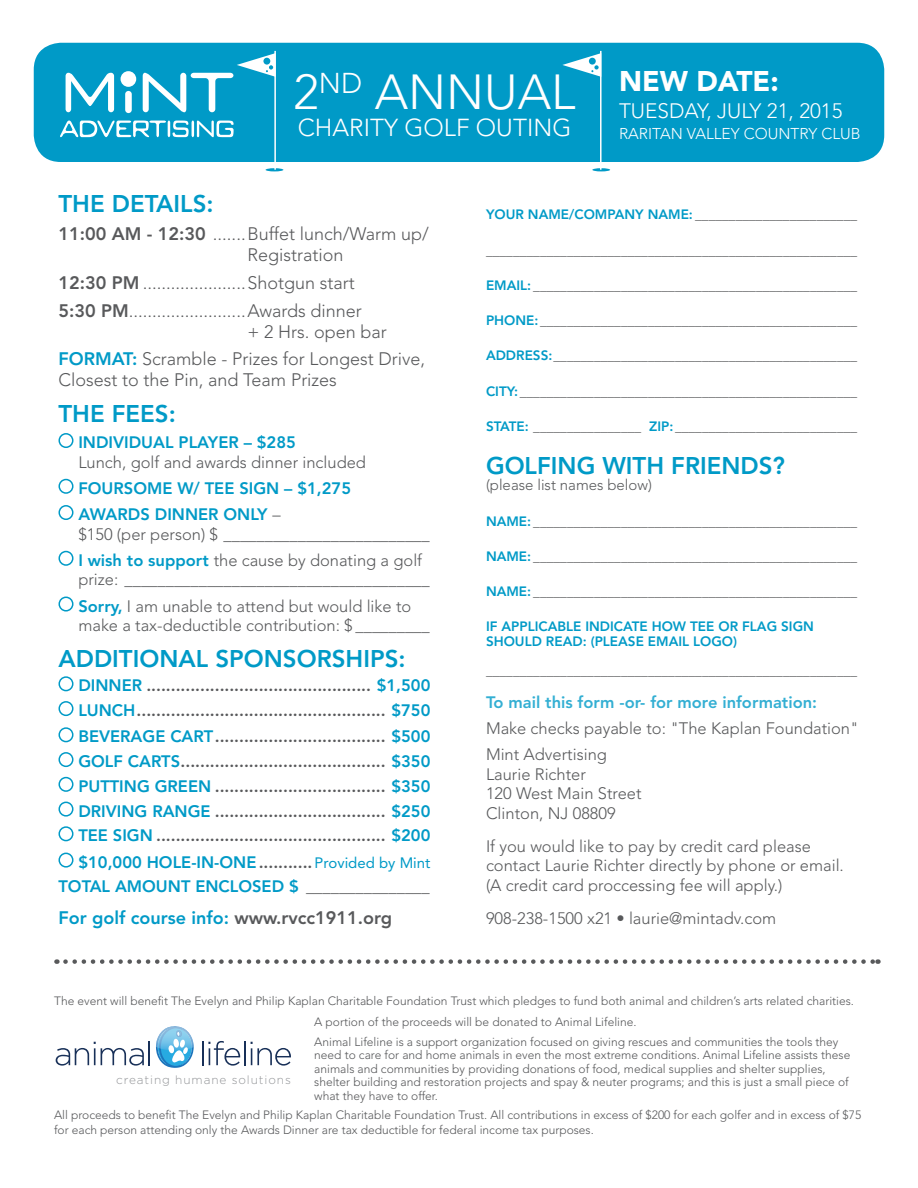
<style>
.page{position:relative;width:918px;height:1188px;background:#fff}
.page>*{position:absolute;margin:0;border:0;box-sizing:border-box;transform-origin:0 0}
.t1{font:300 48.75px "Avenir LT Std";color:#fff}
.t2{font:900 28.35px "Avenir LT Std";color:#fff}
.t3{font:300 24.45px "Avenir LT Std";color:#fff}
.t4{font:800 24px "Avenir LT Std";color:#009ac7}
.t5{font:300 20.85px "Avenir LT Std";color:#fff}
.t6{font:300 18px/27.8px "Avenir LT Std";color:#58595b}
.t7{font:800 18px "Avenir LT Std";color:#009ac7}
.t8{font:300 16.5px/19.5px "Avenir LT Std";color:#58595b}
.t9{font:800 16.5px/24.8px "Avenir LT Std";color:#58595b}
.t10{font:800 16.5px/26.2px "Avenir LT Std";color:#009ac7}
.t11{font:800 16.5px "Avenir LT Std";color:#33afd3}
.t12{font:300 15.6px "Avenir LT Std";color:#fff}
.t13{font:300 15px "Avenir LT Std";color:#58595b}
.t14{font:800 13.5px "Avenir LT Std";color:#58595b}
.t15{font:800 13.5px/15px "Avenir LT Std";color:#009ac7}
.t16{font:300 12px/13.5px "Avenir LT Std";color:#58595b}
.t17{font:300 11.85px "Gotham";letter-spacing:.075em;color:#939598}
.s1{font-weight:800}
.s2{font-weight:800;color:#009ac7}
.s3{font-weight:300;color:#58595b}
.s4{color:#009ac7}
.s5{color:#58595b}
.s6{font-weight:400;font-size:15px}
</style>
<div class="page">
<div style="left:34px;top:43px;width:850px;height:119px;background:#009ac7;border-radius:27px"></div>
<svg style="left:66px;top:73px;width:48px;height:39px"></svg>
<div style="left:125px;top:91px;width:7px;height:22px;background:#fff;border-radius:3px"></div>
<svg style="left:60px;top:121px;width:174px;height:16px"></svg>
<div style="left:121px;top:71px;width:15px;height:16px;background:#fff;border-radius:50%"></div>
<div style="left:58px;top:433px;width:16px;height:15px;border:2px solid #009ac7;border-radius:50%"></div>
<div style="left:58px;top:479px;width:16px;height:15px;border:2px solid #009ac7;border-radius:50%"></div>
<div style="left:58px;top:505px;width:16px;height:15px;border:2px solid #009ac7;border-radius:50%"></div>
<div style="left:58px;top:551px;width:16px;height:15px;border:2px solid #009ac7;border-radius:50%"></div>
<div style="left:58px;top:597px;width:16px;height:15px;border:2px solid #009ac7;border-radius:50%"></div>
<div style="left:58px;top:676px;width:16px;height:15px;border:2px solid #009ac7;border-radius:50%"></div>
<div style="left:58px;top:701px;width:16px;height:15px;border:2px solid #009ac7;border-radius:50%"></div>
<div style="left:58px;top:727px;width:16px;height:15px;border:2px solid #009ac7;border-radius:50%"></div>
<div style="left:58px;top:752px;width:16px;height:15px;border:2px solid #009ac7;border-radius:50%"></div>
<div style="left:58px;top:777px;width:16px;height:15px;border:2px solid #009ac7;border-radius:50%"></div>
<div style="left:58px;top:802px;width:16px;height:15px;border:2px solid #009ac7;border-radius:50%"></div>
<div style="left:58px;top:826px;width:16px;height:15px;border:2px solid #009ac7;border-radius:50%"></div>
<div style="left:58px;top:853px;width:16px;height:15px;border:2px solid #009ac7;border-radius:50%"></div>
<svg style="left:65px;top:959px;width:814px;height:5px"></svg>
<hr style="left:266px;top:168px;width:17px;height:3px;background:#009ac7;border-radius:50%">
<hr style="left:274px;top:51px;width:2px;height:119px;background:#fff">
<svg style="left:143px;top:53px;width:133px;height:59px"></svg>
<div style="left:263px;top:58px;width:7px;height:7px;background:#009ac7;border-radius:50%"></div>
<hr style="left:592px;top:168px;width:18px;height:3px;background:#009ac7;border-radius:50%">
<hr style="left:600px;top:51px;width:2px;height:119px;background:#fff">
<svg style="left:562px;top:53px;width:38px;height:24px"></svg>
<div style="left:589px;top:58px;width:7px;height:7px;background:#009ac7;border-radius:50%"></div>
<svg style="left:56px;top:1041px;width:94px;height:25px"></svg>
<svg style="left:202px;top:1041px;width:43px;height:25px"></svg>
<svg style="left:251px;top:1042px;width:40px;height:24px"></svg>
<svg style="left:156px;top:1026px;width:38px;height:42px"></svg>
<h1 class="t1" style="left:294px;top:64px;width:283px">2<sup>ND</sup> ANNUAL</h1>
<h3 class="t3" style="left:298px;top:113px;width:275px">CHARITY GOLF OUTING</h3>
<h2 class="t2" style="left:619px;top:64px;width:161px">NEW DATE:</h2>
<h3 class="t5" style="left:619px;top:98px;width:225px">TUESDAY, JULY 21, 2015</h3>
<h3 class="t12" style="left:619px;top:125px;width:243px">RARITAN VALLEY COUNTRY CLUB</h3>
<h3 class="t4" style="left:58px;top:190px;width:157px">THE DETAILS:</h3>
<h3 class="t6" style="left:248px;top:223px;width:183px;line-height:21px;text-indent:-189px"><span class="s1">11:00 AM - 12:30</span> .......Buffet lunch/Warm up/<br>Registration</h3>
<h3 class="t6" style="left:58px;top:269px;width:305px"><span class="s1">12:30 PM</span> ......................Shotgun start<br><span class="s1">5:30 PM</span>.........................Awards dinner</h3>
<h3 class="t6" style="left:58px;top:317px;width:368px;text-indent:189px">+ 2 Hrs. open bar<br><span class="s2">FORMAT:</span> Scramble - Prizes for Longest Drive,</h3>
<h3 class="t6" style="left:58px;top:366px;width:280px">Closest to the Pin, and Team Prizes</h3>
<h3 class="t4" style="left:58px;top:399px;width:119px">THE FEES:</h3>
<h3 class="t10" style="left:78px;top:429px;width:219px">INDIVIDUAL PLAYER – $285</h3>
<h3 class="t8" style="left:78px;top:452px;width:289px">Lunch, golf and awards dinner included</h3>
<h3 class="t10" style="left:78px;top:475px;width:274px">FOURSOME W/ TEE SIGN – $1,275<br>AWARDS DINNER ONLY <span class="s3">–</span></h3>
<h3 class="t8" style="left:78px;top:521px;width:353px;line-height:26.2px">$150 (per person) $ _________________________<br><span class="s2">I wish to support</span> the cause by donating a golf</h3>
<h3 class="t8" style="left:78px;top:567px;width:353px;line-height:26.2px">prize: _____________________________________<br><span class="s2">Sorry,</span> I am unable to attend but would like to</h3>
<h3 class="t8" style="left:78px;top:616px;width:353px">make a tax-deductible contribution: $ _________</h3>
<h3 class="t4" style="left:58px;top:644px;width:349px">ADDITIONAL SPONSORSHIPS:</h3>
<h3 class="t9" style="left:78px;top:673px;width:354px"><span class="s4">DINNER</span> .............................................. <span class="s4">$1,500<br>LUNCH</span>................................................... <span class="s4">$750</span></h3>
<p class="t9" style="left:78px;top:724px;width:354px;text-align:justify"><span class="s4">BEVERAGE CART</span>................................... <span class="s4">$500<br>GOLF CARTS</span>.......................................... <span class="s4">$350<br>PUTTING GREEN</span> ................................... <span class="s4">$350<br>DRIVING RANGE</span> ................................... <span class="s4">$250<br>TEE SIGN</span> ............................................... <span class="s4">$200</span></p>
<h3 class="t10" style="left:58px;top:850px;width:374px;line-height:24.8px;text-align:right">$10,000 HOLE-IN-ONE<span class="s5">...........</span><span class="s6">Provided by Mint<br></span>TOTAL AMOUNT ENCLOSED $ <span class="s3">_______________</span></h3>
<p class="t14" style="left:486px;top:207px;width:373px"><span class="s4">YOUR NAME/COMPANY NAME:</span> ________________________</p>
<p class="t14" style="left:486px;top:242px;width:373px">_______________________________________________________</p>
<p class="t14" style="left:486px;top:277px;width:373px"><span class="s4">EMAIL:</span> ________________________________________________</p>
<p class="t14" style="left:486px;top:312px;width:373px"><span class="s4">PHONE:</span>_______________________________________________</p>
<p class="t14" style="left:486px;top:348px;width:373px"><span class="s4">ADDRESS:</span>_____________________________________________</p>
<p class="t14" style="left:486px;top:383px;width:373px"><span class="s4">CITY:</span> __________________________________________________</p>
<p class="t14" style="left:486px;top:418px;width:373px"><span class="s4">STATE:</span> ________________ <span class="s4">ZIP:</span>___________________________</p>
<h3 class="t4" style="left:486px;top:451px;width:301px">GOLFING WITH FRIENDS?</h3>
<p class="t13" style="left:486px;top:476px;width:167px">(please list names below)</p>
<p class="t14" style="left:486px;top:513px;width:373px"><span class="s4">NAME:</span> ________________________________________________</p>
<p class="t14" style="left:486px;top:548px;width:373px"><span class="s4">NAME:</span> ________________________________________________</p>
<p class="t14" style="left:486px;top:583px;width:373px"><span class="s4">NAME:</span> ________________________________________________</p>
<p class="t15" style="left:486px;top:619px;width:329px">IF APPLICABLE INDICATE HOW TEE OR FLAG SIGN<br>SHOULD READ: (PLEASE EMAIL LOGO)</p>
<p class="t14" style="left:486px;top:662px;width:373px">_______________________________________________________</p>
<h3 class="t11" style="left:486px;top:692px;width:333px">To mail this form -or- for more information:</h3>
<h3 class="t8" style="left:486px;top:715px;width:374px;line-height:26.2px">Make checks payable to: "The Kaplan Foundation"<br>Mint Advertising</h3>
<h3 class="t8" style="left:486px;top:765px;width:157px">Laurie Richter<br>120 West Main Street<br>Clinton, NJ 08809</h3>
<h3 class="t8" style="left:486px;top:837px;width:359px">If you would like to pay by credit card please contact Laurie Richter directly by phone or email. (A credit card proccessing fee will apply.)</h3>
<h3 class="t7" style="left:58px;top:907px;width:335px">For golf course info: <span class="s5">www.rvcc1911.org</span></h3>
<h3 class="t8" style="left:486px;top:909px;width:292px">908-238-1500 x21 • laurie@mintadv.com</h3>
<p class="t16" style="left:314px;top:991px;width:541px;line-height:20.2px;text-indent:-260px">The event will benefit The Evelyn and Philip Kaplan Charitable Foundation Trust which pledges to fund both animal and children’s arts related charities.<br>A portion of the proceeds will be donated to Animal Lifeline.<br>Animal Lifeline is a support organization focused on giving rescues and communities the tools they</p>
<p class="t16" style="left:314px;top:1049px;width:538px">need to care for and home animals in even the most extreme conditions. Animal Lifeline assists these animals and communities by providing donations of food, medical supplies and shelter supplies, shelter building and restoration projects and spay &amp; neuter programs; and this is just a small piece of what they have to offer.</p>
<p class="t17" style="left:116px;top:1072px;width:176px">creating humane solutions</p>
<p class="t16" style="left:54px;top:1107px;width:809px;line-height:15px">All proceeds to benefit The Evelyn and Philip Kaplan Charitable Foundation Trust. All contributions in excess of $200 for each golfer and in excess of $75 for each person attending only the Awards Dinner are tax deductible for federal income tax purposes.</p>
</div>
